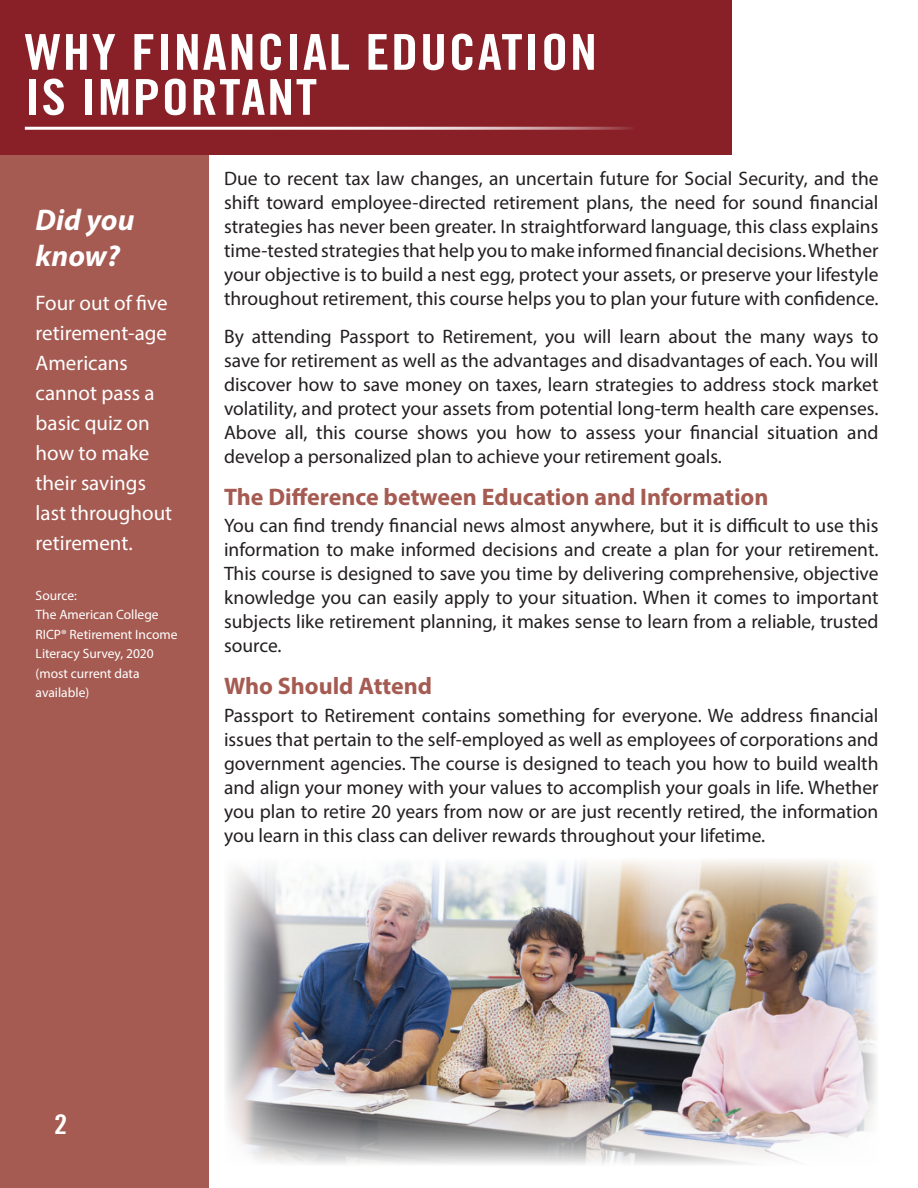
<style>
.page{position:relative;width:918px;height:1188px;background:#fff}
.page>*{position:absolute;margin:0;border:0;box-sizing:border-box;transform-origin:0 0}
.t1{font:49.5px/45px "Trade Gothic Bold Cond Twenty";letter-spacing:.03em;color:#fff;scale:1.1 1}
.t2{font:italic 700 30px/36px "Myriad Pro";color:#fff}
.t3{font:27px "Trade Gothic Bold Cond Twenty";color:#fff;scale:1.1 1}
.t4{font:700 24px "Myriad Pro";color:#a55b52}
.t5{font:21px/30px "Myriad Pro";color:#fff}
.t6{font:19.5px/24px "Myriad Pro";color:#231f20;text-align:justify}
.t7{font:13.5px/19.5px "Myriad Pro";color:#fff}
</style>
<div class="page">
<div style="left:0;top:154px;width:208px;height:1034px;background:#a55b52"></div>
<div style="left:0;top:0;width:731px;height:154px;background:#892028"></div>
<hr style="left:25px;top:127px;width:609px;height:3px;background:#fff">
<img style="left:225px;top:860px;width:652px;height:304px">
<p class="t1" style="left:25px;top:29px;width:522px">WHY FINANCIAL EDUCATION<br>IS IMPORTANT</p>
<p class="t2" style="left:36px;top:201px;width:100px">Did you know?</p>
<p class="t5" style="left:36px;top:287px;width:138px">Four out of five retirement-age<br>Americans cannot pass a basic quiz on how to make their savings last throughout retirement.</p>
<p class="t7" style="left:36px;top:585px;width:143px">Source:<br>The American College<br>RICP® Retirement Income<br>Literacy Survey, 2020 (most current data available)</p>
<p class="t6" style="left:224px;top:166px;width:656px">Due to recent tax law changes, an uncertain future for Social Security, and the shift toward employee-directed retirement plans, the need for sound financial strategies has never been greater. In straightforward language, this class explains time-tested strategies that help you to make informed financial decisions. Whether your objective is to build a nest egg, protect your assets, or preserve your lifestyle throughout retirement, this course helps you to plan your future with confidence.</p>
<p class="t6" style="left:224px;top:324px;width:656px">By attending Passport to Retirement, you will learn about the many ways to save for retirement as well as the advantages and disadvantages of each. You will discover how to save money on taxes, learn strategies to address stock market volatility, and protect your assets from potential long-term health care expenses.<br>Above all, this course shows you how to assess your financial situation and develop a personalized plan to achieve your retirement goals.</p>
<p class="t4" style="left:224px;top:481px;width:546px">The Difference between Education and Information</p>
<p class="t6" style="left:224px;top:513px;width:656px">You can find trendy financial news almost anywhere, but it is difficult to use this information to make informed decisions and create a plan for your retirement.<br>This course is designed to save you time by delivering comprehensive, objective knowledge you can easily apply to your situation. When it comes to important subjects like retirement planning, it makes sense to learn from a reliable, trusted source.</p>
<p class="t4" style="left:224px;top:671px;width:210px">Who Should Attend</p>
<p class="t6" style="left:224px;top:703px;width:656px">Passport to Retirement contains something for everyone. We address financial issues that pertain to the self-employed as well as employees of corporations and government agencies. The course is designed to teach you how to build wealth and align your money with your values to accomplish your goals in life. Whether you plan to retire 20 years from now or are just recently retired, the information you learn in this class can deliver rewards throughout your lifetime.</p>
<p class="t3" style="left:54px;top:1108px;width:13px">2</p>
</div>
